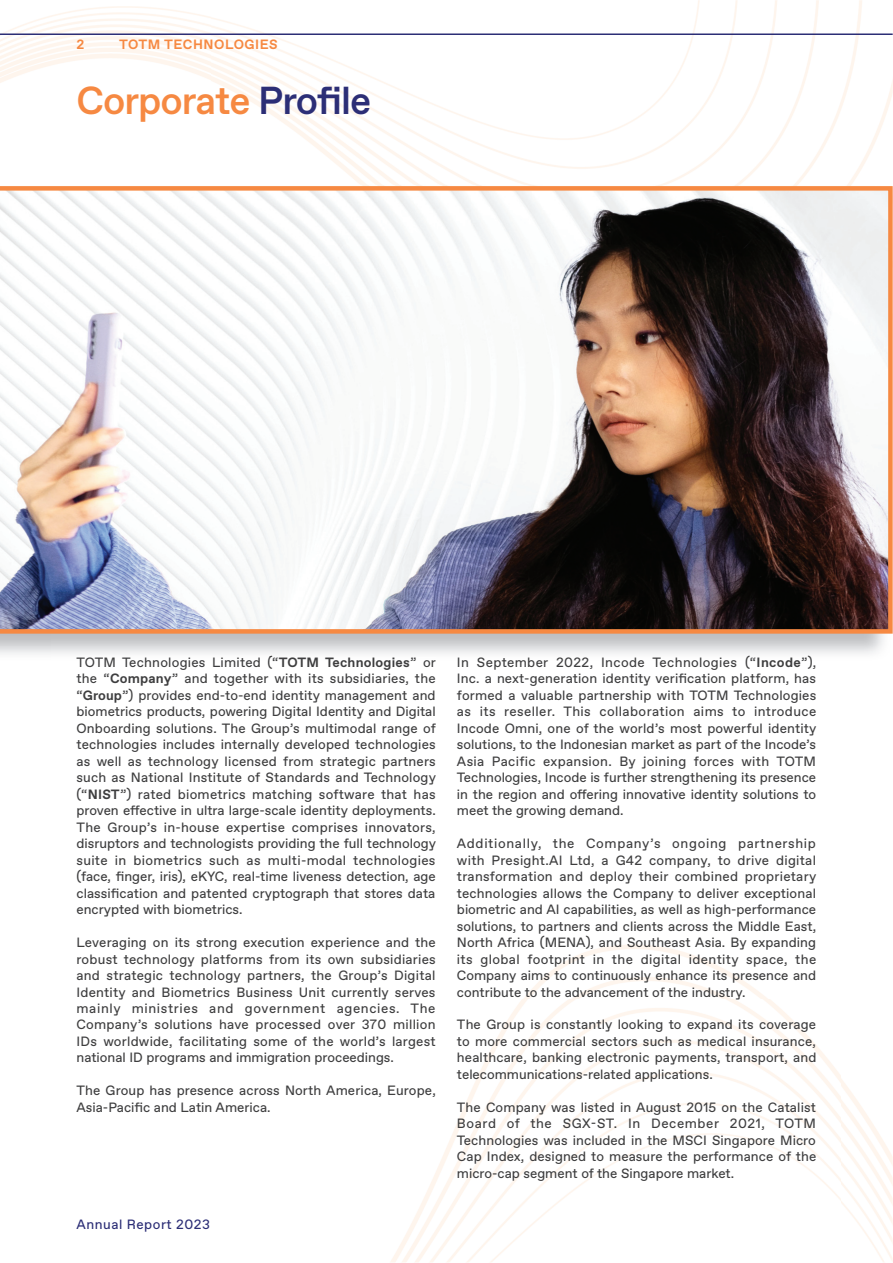
<style>
.page{position:relative;width:893px;height:1263px;background:#fff}
.page>*{position:absolute;margin:0;border:0;box-sizing:border-box;transform-origin:0 0}
.t1{font:500 39px "ABC Favorit";letter-spacing:-.025em;color:#f68942}
.t2{font:13.5px/16.5px "ABC Favorit";color:#3e3e3f;text-align:justify}
.t3{font:13.5px "ABC Favorit";letter-spacing:.02em;color:#3f3f40}
.t4{font:700 13.5px "ABC Favorit";letter-spacing:.04em;color:#f68942}
.t5{font:13.5px "ABC Favorit";letter-spacing:.04em;color:#2c2e76}
.s1{color:#2c2e76}
.s2{color:#3e3e3f}
.s3{font-weight:700}
</style>
<div class="page">
<hr style="left:0;top:33px;width:893px;height:2px;background:#2c2e76">
<img style="left:77px;top:655px;width:201px;height:2px">
<img style="left:0;top:186px;width:893px;height:448px">
<p class="t4" style="left:77px;top:39px;width:9px">2</p>
<p class="t4" style="left:119px;top:39px;width:160px">TOTM TECHNOLOGIES</p>
<h1 class="t1" style="left:77px;top:86px;width:296px">Corporate <span class="s1">Profile</span></h1>
<p class="t3" style="left:77px;top:657px;width:361px">TOTM Technologies Limited <span class="s2">(</span>“<span class="s3">TOTM Technologies</span>” or</p>
<p class="t2" style="left:457px;top:655px;width:361px">In September 2022, Incode Technologies (“<span class="s3">Incode</span>”), Inc. a next-generation identity verification platform, has formed a valuable partnership with TOTM Technologies as its reseller. This collaboration aims to introduce Incode Omni, one of the world’s most powerful identity solutions, to the Indonesian market as part of the Incode’s Asia Pacific expansion. By joining forces with TOTM Technologies, Incode is further strengthening its presence in the region and offering innovative identity solutions to meet the growing demand.</p>
<p class="t2" style="left:457px;top:836px;width:361px">Additionally, the Company’s ongoing partnership with Presight.AI Ltd, a G42 company, to drive digital transformation and deploy their combined proprietary technologies allows the Company to deliver exceptional biometric and AI capabilities, as well as high-performance solutions, to partners and clients across the Middle East, North Africa (MENA), and Southeast Asia. By expanding its global footprint in the digital identity space, the Company aims to continuously enhance its presence and contribute to the advancement of the industry.</p>
<p class="t2" style="left:457px;top:1017px;width:361px">The Group is constantly looking to expand its coverage to more commercial sectors such as medical insurance, healthcare, banking electronic payments, transport, and telecommunications-related applications.</p>
<p class="t2" style="left:457px;top:1100px;width:361px">The Company was listed in August 2015 on the Catalist Board of the SGX-ST. In December 2021, TOTM Technologies was included in the MSCI Singapore Micro Cap Index, designed to measure the performance of the micro-cap segment of the Singapore market.</p>
<p class="t2" style="left:77px;top:671px;width:361px">the “<span class="s3">Company</span>” and together with its subsidiaries, the “<span class="s3">Group</span>”) provides end-to-end identity management and biometrics products, powering Digital Identity and Digital Onboarding solutions. The Group’s multimodal range of technologies includes internally developed technologies as well as technology licensed from strategic partners such as National Institute of Standards and Technology (“<span class="s3">NIST</span>”) rated biometrics matching software that has proven effective in ultra large-scale identity deployments.<br>The Group’s in-house expertise comprises innovators, disruptors and technologists providing the full technology suite in biometrics such as multi-modal technologies (face, finger, iris), eKYC, real-time liveness detection, age classification and patented cryptograph that stores data encrypted with biometrics.</p>
<p class="t2" style="left:77px;top:935px;width:361px">Leveraging on its strong execution experience and the robust technology platforms from its own subsidiaries and strategic technology partners, the Group’s Digital Identity and Biometrics Business Unit currently serves mainly ministries and government agencies. The Company’s solutions have processed over 370 million IDs worldwide, facilitating some of the world’s largest national ID programs and immigration proceedings.</p>
<p class="t2" style="left:77px;top:1083px;width:361px">The Group has presence across North America, Europe,<br>Asia-Pacific and Latin America.</p>
<p class="t5" style="left:77px;top:1219px;width:135px">Annual Report 2023</p>
</div>
